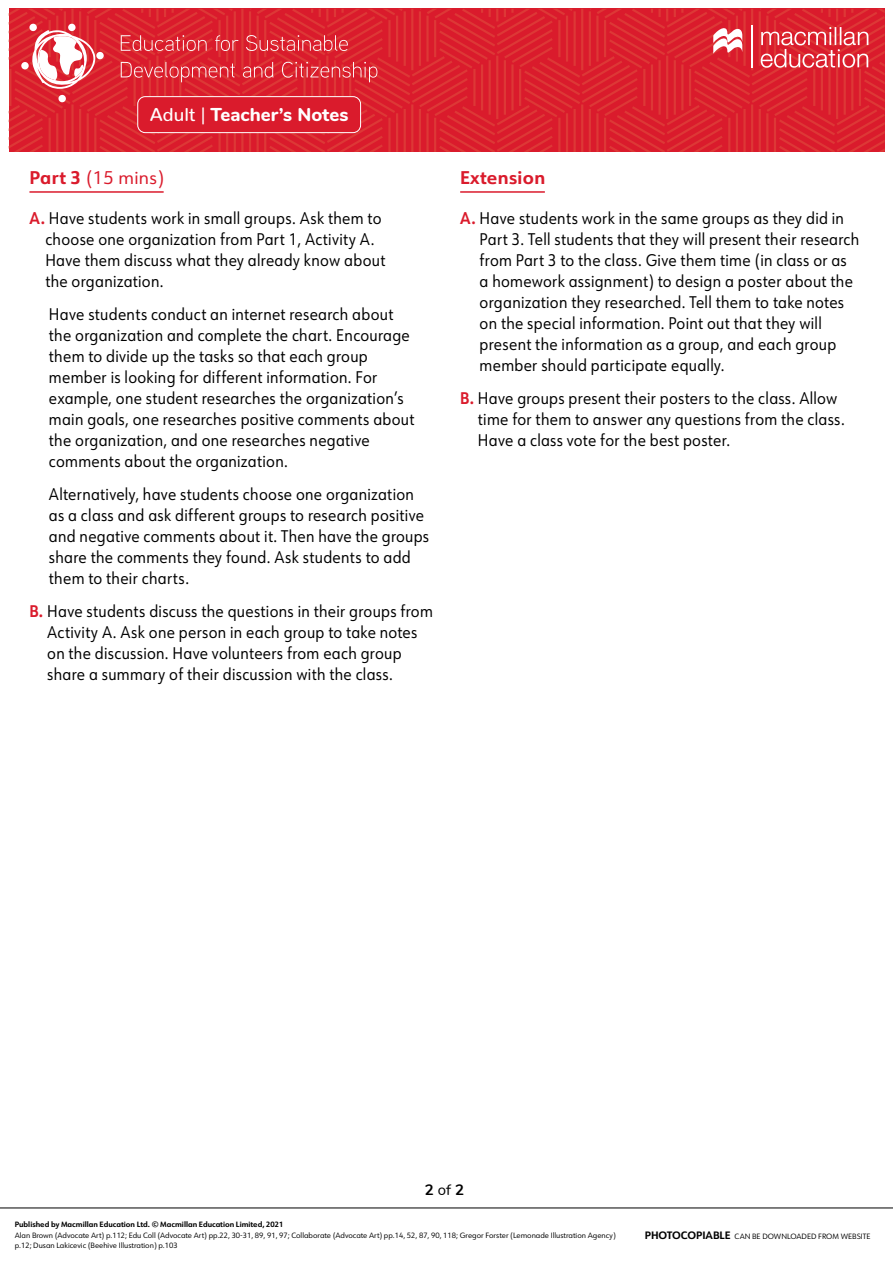
<style>
.page{position:relative;width:893px;height:1263px;background:#fff}
.page>*{position:absolute;margin:0;border:0;box-sizing:border-box;transform-origin:0 0}
.t1{font:800 18.6px "Nunito";color:#fff}
.TN__Title{font:18px "URW Form";letter-spacing:.02em;color:#da1b2c}
.TN__Title-2{font:700 18px "URW Form";letter-spacing:.02em;color:#da1b2c}
.TN__Body_text_number{font:16.5px/21px "URW Form";letter-spacing:.02em;color:#000;scale:.9 1}
.TN__Body_text_indent{font:16.5px/21px "URW Form";letter-spacing:.02em;color:#000;scale:.9 1}
.t2{font:700 15px "Nunito";color:#000}
.t3{font:7.5px/10.5px "URW Form";color:#000}
.t4{font:700 7.5px "URW Form";color:#000}
.s1{font-weight:500}
.s2{font-weight:700}
.s3{font-weight:700;color:#da1b2c}
.s4{font-weight:400}
.s5{font-weight:700;font-size:10.5px}
</style>
<div class="page">
<svg style="left:9px;top:9px;width:876px;height:143px;background:#da222e"></svg>
<svg style="left:713px;top:25px;width:29px;height:30px"></svg>
<hr style="left:751px;top:25px;width:1px;height:43px;background:#fff">
<svg style="left:761px;top:27px;width:107px;height:41px;background:#e2555e"></svg>
<svg style="left:121px;top:35px;width:86px;height:16px"></svg>
<svg style="left:215px;top:35px;width:24px;height:16px"></svg>
<svg style="left:246px;top:35px;width:102px;height:16px;background:#e04852"></svg>
<svg style="left:121px;top:62px;width:114px;height:20px;background:#df404a"></svg>
<svg style="left:243px;top:62px;width:30px;height:16px"></svg>
<svg style="left:282px;top:62px;width:95px;height:20px;background:#df3f4a"></svg>
<div style="left:68px;top:23px;width:8px;height:8px;background:#fff;border-radius:50%"></div>
<svg style="left:96px;top:52px;width:8px;height:8px"></svg>
<div style="left:58px;top:95px;width:8px;height:8px;background:#fff;border-radius:50%"></div>
<div style="left:21px;top:62px;width:8px;height:8px;background:#fff;border-radius:50%"></div>
<div style="left:29px;top:23px;width:8px;height:8px;background:#fff;border-radius:50%"></div>
<svg style="left:31px;top:30px;width:65px;height:59px"></svg>
<hr style="left:0;top:1208px;width:893px;height:1px;background:#000">
<div style="left:138px;top:97px;width:223px;height:36px;background:#da1b2c;border-radius:8px"></div>
<div style="left:137px;top:96px;width:224px;height:37px;border:1px solid #fff;border-radius:8px"></div>
<hr style="left:29px;top:191px;width:135px;height:2px;background:#da1b2c">
<hr style="left:460px;top:191px;width:85px;height:2px;background:#da1b2c">
<p class="t1" style="left:150px;top:101px;width:200px"><span class="s1">Adult |</span> Teacher’s Notes</p>
<p class="TN__Title" style="left:29px;top:165px;width:136px"><span class="s2">Part 3</span> (15 mins)</p>
<p class="TN__Body_text_number" style="left:45px;top:207px;width:379px;text-indent:-16px"><span class="s3">A.</span> Have students work in small groups. Ask them to choose one organization from Part 1, Activity A.<br>Have them discuss what they already know about the organization.</p>
<p class="TN__Body_text_indent" style="left:49px;top:303px;width:408px">Have students conduct an internet research about the organization and complete the chart. Encourage them to divide up the tasks so that each group member is looking for different information. For example, one student researches the organization’s main goals, one researches positive comments about the organization, and one researches negative comments about the organization.</p>
<p class="TN__Body_text_indent" style="left:49px;top:483px;width:424px">Alternatively, have students choose one organization as a class and ask different groups to research positive and negative comments about it. Then have the groups share the comments they found. Ask students to add them to their charts.</p>
<p class="TN__Body_text_number" style="left:47px;top:600px;width:430px;text-indent:-18px"><span class="s3">B.</span> Have students discuss the questions in their groups from Activity A. Ask one person in each group to take notes on the discussion. Have volunteers from each group share a summary of their discussion with the class.</p>
<p class="TN__Title-2" style="left:460px;top:165px;width:87px">Extension</p>
<p class="TN__Body_text_number" style="left:480px;top:207px;width:423px;text-indent:-19px"><span class="s3">A.</span> Have students work in the same groups as they did in Part 3. Tell students that they will present their research from Part 3 to the class. Give them time (in class or as a homework assignment) to design a poster about the organization they researched. Tell them to take notes on the special information. Point out that they will present the information as a group, and each group member should participate equally.</p>
<p class="TN__Body_text_number" style="left:478px;top:387px;width:409px;text-indent:-18px"><span class="s3">B.</span> Have groups present their posters to the class. Allow time for them to answer any questions from the class.<br>Have a class vote for the best poster.</p>
<p class="t2" style="left:425px;top:1179px;width:41px">2 <span class="s4">of</span> 2</p>
<p class="t4" style="left:15px;top:1219px;width:270px">Published by Macmillan Education Ltd. © Macmillan Education Limited, 2021</p>
<p class="t3" style="left:15px;top:1230px;width:602px">Alan Brown (Advocate Art) p.112; Edu Coll (Advocate Art) pp.22, 30-31, 89, 91, 97; Collaborate (Advocate Art) pp.14, 52, 87, 90, 118; Gregor Forster (Lemonade Illustration Agency) p.12; Dusan Lakicevic (Beehive Illustration) p.103</p>
<p class="t3" style="left:645px;top:1231px;width:227px"><span class="s5">PHOTOCOPIABLE</span> CAN BE DOWNLOADED FROM WEBSITE</p>
</div>
